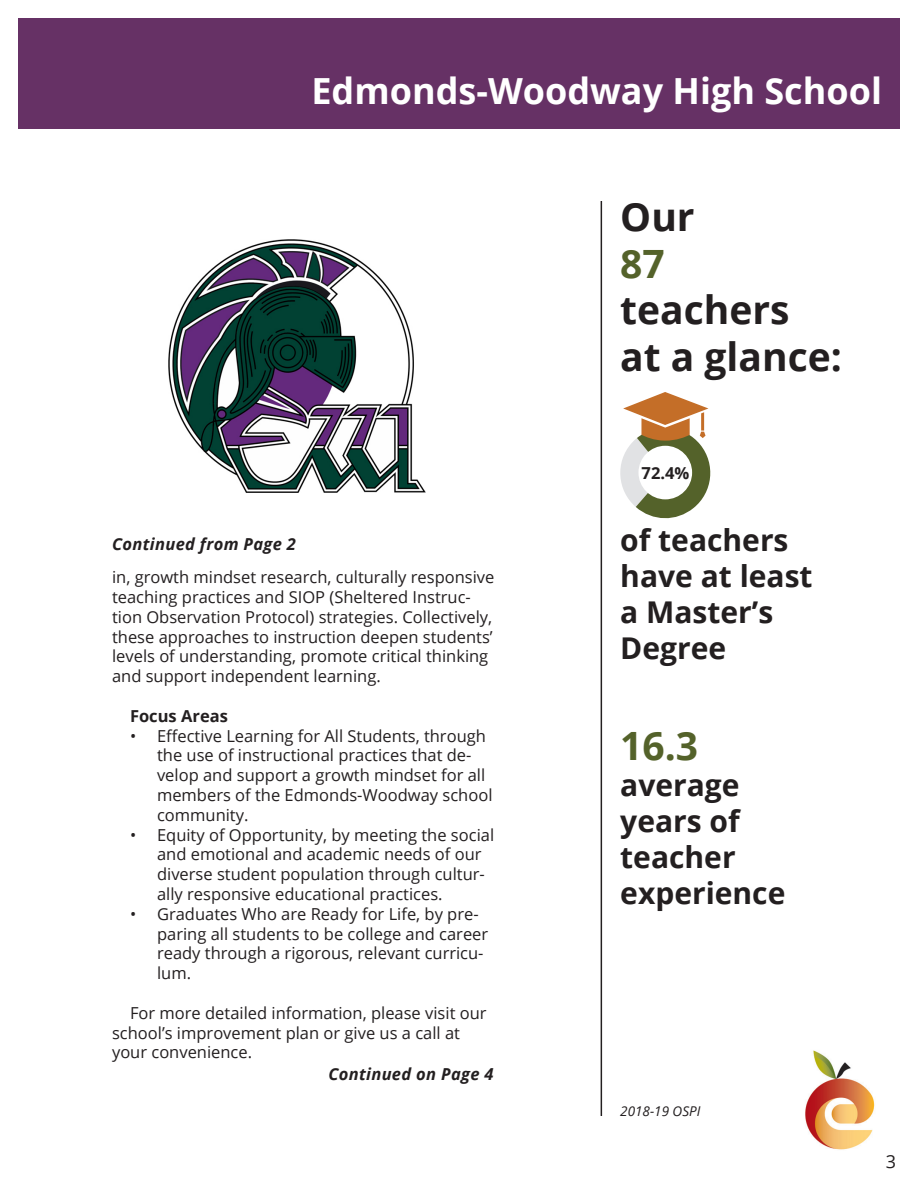
<style>
.page{position:relative;width:918px;height:1188px;background:#fff}
.page>*{position:absolute;margin:0;border:0;box-sizing:border-box;transform-origin:0 0}
.t1{font:700 39px/46.8px "Open Sans";color:#231f20}
.t2{font:700 39px "Open Sans";color:#54622a}
.t3{font:700 36px "Open Sans";color:#fff}
.t4{font:700 30px/36px "Open Sans";color:#231f20}
.t5{font:18px "Open Sans";color:#231f20}
.t6{font:16.5px/19.8px "Open Sans";color:#231f20}
.t7{font:italic 700 16.5px "Open Sans";letter-spacing:.02em;color:#231f20}
.t8{font:700 16.5px "Open Sans";color:#231f20}
.t9{font:italic 13.5px "Open Sans";color:#231f20}
.s1{color:#54622a}
</style>
<div class="page">
<div style="left:18px;top:18px;width:882px;height:111px;background:#663165"></div>
<img style="left:805px;top:1050px;width:70px;height:100px">
<hr style="left:601px;top:201px;width:1px;height:915px;background:#231f20">
<img style="left:168px;top:239px;width:258px;height:253px">
<svg style="left:620px;top:392px;width:91px;height:127px"></svg>
<p class="t3" style="left:312px;top:66px;width:572px">Edmonds-Woodway High School</p>
<p class="t1" style="left:620px;top:192px;width:76px">Our</p>
<p class="t1" style="left:620px;top:239px;width:171px"><span class="s1">87 </span>teachers</p>
<p class="t1" style="left:620px;top:333px;width:223px">at a glance:</p>
<p class="t7" style="left:112px;top:533px;width:186px">Continued from Page 2</p>
<p class="t6" style="left:112px;top:567px;width:384px">in, growth mindset research, culturally responsive teaching practices and SIOP (Sheltered Instruc&shy;tion Observation Protocol) strategies. Collectively, these approaches to instruction deepen students’ levels of understanding, promote critical thinking and support independent learning.</p>
<p class="t8" style="left:130px;top:704px;width:99px">Focus Areas</p>
<p class="t6" style="left:157px;top:725px;width:337px;text-indent:-27px">• Effective Learning for All Students, through the use of instructional practices that de&shy;velop and support a growth mindset for all members of the Edmonds-Woodway school community.</p>
<p class="t6" style="left:157px;top:824px;width:339px;text-indent:-27px">• Equity of Opportunity, by meeting the social and emotional and academic needs of our diverse student population through cultur&shy;ally responsive educational practices.</p>
<p class="t6" style="left:157px;top:903px;width:333px;text-indent:-27px">• Graduates Who are Ready for Life, by pre&shy;paring all students to be college and career ready through a rigorous, relevant curricu&shy;lum.</p>
<p class="t6" style="left:112px;top:1002px;width:376px;text-indent:18px">For more detailed information, please visit our school’s improvement plan or give us a call at your convenience.</p>
<p class="t7" style="left:328px;top:1062px;width:167px">Continued on Page 4</p>
<p class="t8" style="left:642px;top:461px;width:49px">72.4%</p>
<p class="t4" style="left:620px;top:522px;width:194px">of teachers have at least</p>
<p class="t4" style="left:620px;top:594px;width:155px">a Master’s</p>
<p class="t4" style="left:620px;top:630px;width:107px">Degree</p>
<p class="t2" style="left:620px;top:718px;width:79px">16.3</p>
<p class="t4" style="left:620px;top:766px;width:167px">average years of teacher experience</p>
<p class="t9" style="left:620px;top:1102px;width:82px">2018-19 OSPI</p>
<p class="t5" style="left:886px;top:1149px;width:12px">3</p>
</div>
